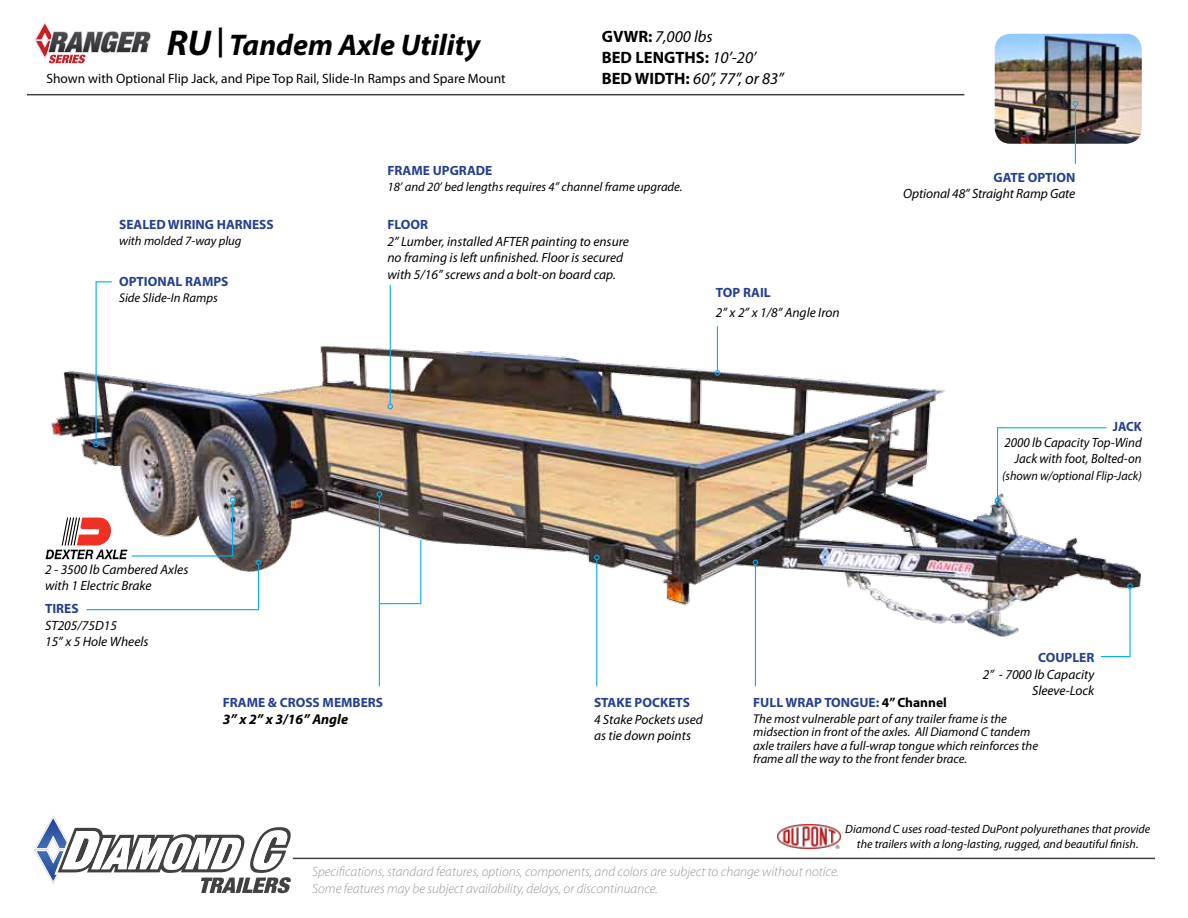
<style>
.page{position:relative;width:1188px;height:918px;background:#fff}
.page>*{position:absolute;margin:0;border:0;box-sizing:border-box;transform-origin:0 0}
.t1{font:italic 700 30px "Myriad Pro";color:#000}
.t2{font:700 16.5px/21px "Myriad Pro";color:#000}
.t3{font:italic 16.5px "Myriad Pro";color:#000}
.t4{font:italic 700 14.25px "Myriad Pro";color:#000}
.t5{font:italic 13.5px/16.5px "Myriad Pro";color:#000}
.t6{font:italic 300 13.5px/16.2px "Myriad Pro";color:#939598}
.t7{font:700 13.5px "Myriad Pro";color:#25408f}
.t8{font:13.5px "Myriad Pro";color:#000}
.t9{font:italic 13.5px/16.5px "Myriad Pro";color:#000;text-align:right;scale:.96 1}
.t10{font:700 13.5px "Myriad Pro";color:#25408f;scale:.96 1}
.t11{font:italic 12.75px/13.5px "Myriad Pro";color:#000}
.t12{font:italic 12.75px "Myriad Pro";color:#000;scale:.96 1}
.t13{font:italic 12px/15px "Myriad Pro";color:#000;text-align:center}
.s1{font-size:36px}
.s2{font-weight:400;font-style:italic}
.s3{font-weight:700;font-style:normal}
.s4{color:#000}
</style>
<div class="page">
<img style="left:51px;top:284px;width:1091px;height:393px">
<img style="left:995px;top:34px;width:147px;height:110px">
<hr style="left:717px;top:326px;width:1px;height:45px;background:#00aeef">
<svg style="left:715px;top:370px;width:5px;height:6px"></svg>
<hr style="left:379px;top:496px;width:1px;height:190px;background:#00aeef">
<svg style="left:377px;top:491px;width:5px;height:6px"></svg>
<hr style="left:596px;top:560px;width:1px;height:126px;background:#00aeef">
<svg style="left:594px;top:555px;width:6px;height:5px"></svg>
<hr style="left:390px;top:285px;width:1px;height:119px;background:#00aeef">
<svg style="left:387px;top:404px;width:6px;height:5px"></svg>
<svg style="left:378px;top:539px;width:44px;height:66px"></svg>
<hr style="left:1075px;top:106px;width:1px;height:58px;background:#00aeef">
<svg style="left:1073px;top:101px;width:5px;height:6px"></svg>
<hr style="left:755px;top:565px;width:1px;height:121px;background:#00aeef">
<svg style="left:753px;top:560px;width:5px;height:5px"></svg>
<svg style="left:995px;top:427px;width:113px;height:76px"></svg>
<svg style="left:1100px;top:583px;width:33px;height:75px"></svg>
<svg style="left:93px;top:281px;width:20px;height:166px"></svg>
<svg style="left:45px;top:497px;width:216px;height:114px"></svg>
<svg style="left:35px;top:22px;width:116px;height:41px"></svg>
<hr style="left:27px;top:94px;width:937px;height:1px;background:#414042">
<svg style="left:34px;top:815px;width:259px;height:78px"></svg>
<hr style="left:293px;top:858px;width:862px;height:1px;background:#414042">
<img style="left:777px;top:824px;width:65px;height:26px">
<h1 class="t1" style="left:167px;top:25px;width:315px"><span class="s1">RU</span> | Tandem Axle Utility</h1>
<p class="t2" style="left:602px;top:25px;width:156px">GVWR: <span class="s2">7,000 lbs<br></span>BED LENGTHS: <span class="s2">10’-20’</span></p>
<p class="t8" style="left:46px;top:70px;width:461px">Shown with Optional Flip Jack, and Pipe Top Rail, Slide-In Ramps and Spare Mount</p>
<p class="t3" style="left:602px;top:68px;width:184px"><span class="s3">BED WIDTH:</span> 60”, 77”, or 83”</p>
<p class="t7" style="left:119px;top:216px;width:156px">SEALED WIRING HARNESS</p>
<p class="t11" style="left:119px;top:234px;width:124px">with molded 7-way plug</p>
<p class="t7" style="left:119px;top:273px;width:111px">OPTIONAL RAMPS</p>
<p class="t11" style="left:119px;top:291px;width:100px">Side Slide-In Ramps</p>
<p class="t5" style="left:45px;top:561px;width:145px">2 - 3500 lb Cambered Axles with 1 Electric Brake</p>
<p class="t7" style="left:45px;top:600px;width:35px">TIRES</p>
<p class="t5" style="left:45px;top:617px;width:105px">ST205/75D15<br>15” x 5 Hole Wheels</p>
<p class="t7" style="left:387px;top:162px;width:106px">FRAME UPGRADE</p>
<p class="t11" style="left:387px;top:179px;width:297px">18’ and 20’ bed lengths requires 4” channel frame upgrade.</p>
<p class="t7" style="left:387px;top:216px;width:42px">FLOOR</p>
<p class="t5" style="left:387px;top:233px;width:243px">2” Lumber, installed AFTER painting to ensure no framing is left unfinished. Floor is secured with 5/16” screws and a bolt-on board cap.</p>
<p class="t7" style="left:716px;top:284px;width:56px">TOP RAIL</p>
<p class="t5" style="left:716px;top:304px;width:125px">2” x 2” x 1/8” Angle Iron</p>
<p class="t7" style="left:994px;top:168px;width:83px">GATE OPTION</p>
<p class="t5" style="left:903px;top:185px;width:174px">Optional 48” Straight Ramp Gate</p>
<p class="t10" style="left:1113px;top:417px;width:32px">JACK</p>
<p class="t9" style="left:1004px;top:434px;width:145px">2000 lb Capacity Top-Wind<br>Jack with foot, Bolted-on</p>
<p class="t12" style="left:1002px;top:468px;width:147px">(shown w/optional Flip-Jack)</p>
<p class="t7" style="left:1038px;top:649px;width:58px">COUPLER</p>
<p class="t5" style="left:983px;top:666px;width:113px;text-align:right">2” - 7000 lb Capacity<br>Sleeve-Lock</p>
<p class="t7" style="left:223px;top:694px;width:162px">FRAME &amp; CROSS MEMBERS</p>
<p class="t4" style="left:223px;top:710px;width:127px">3” x 2” x 3/16” Angle</p>
<p class="t7" style="left:594px;top:694px;width:98px">STAKE POCKETS</p>
<p class="t5" style="left:594px;top:711px;width:110px">4 Stake Pockets used as tie down points</p>
<p class="t7" style="left:753px;top:694px;width:195px">FULL WRAP TONGUE: <span class="s4">4” Channel</span></p>
<p class="t11" style="left:753px;top:712px;width:286px">The most vulnerable part of any trailer frame is the midsection in front of the axles. All Diamond C tandem axle trailers have a full-wrap tongue which reinforces the frame all the way to the front fender brace.</p>
<p class="t13" style="left:845px;top:822px;width:307px">Diamond C uses road-tested DuPont polyurethanes that provide the trailers with a long-lasting, rugged, and beautiful finish.</p>
<p class="t6" style="left:312px;top:864px;width:528px">Specifications, standard features, options, components, and colors are subject to change without notice.<br>Some features may be subject availability, delays, or discontinuance.</p>
</div>
